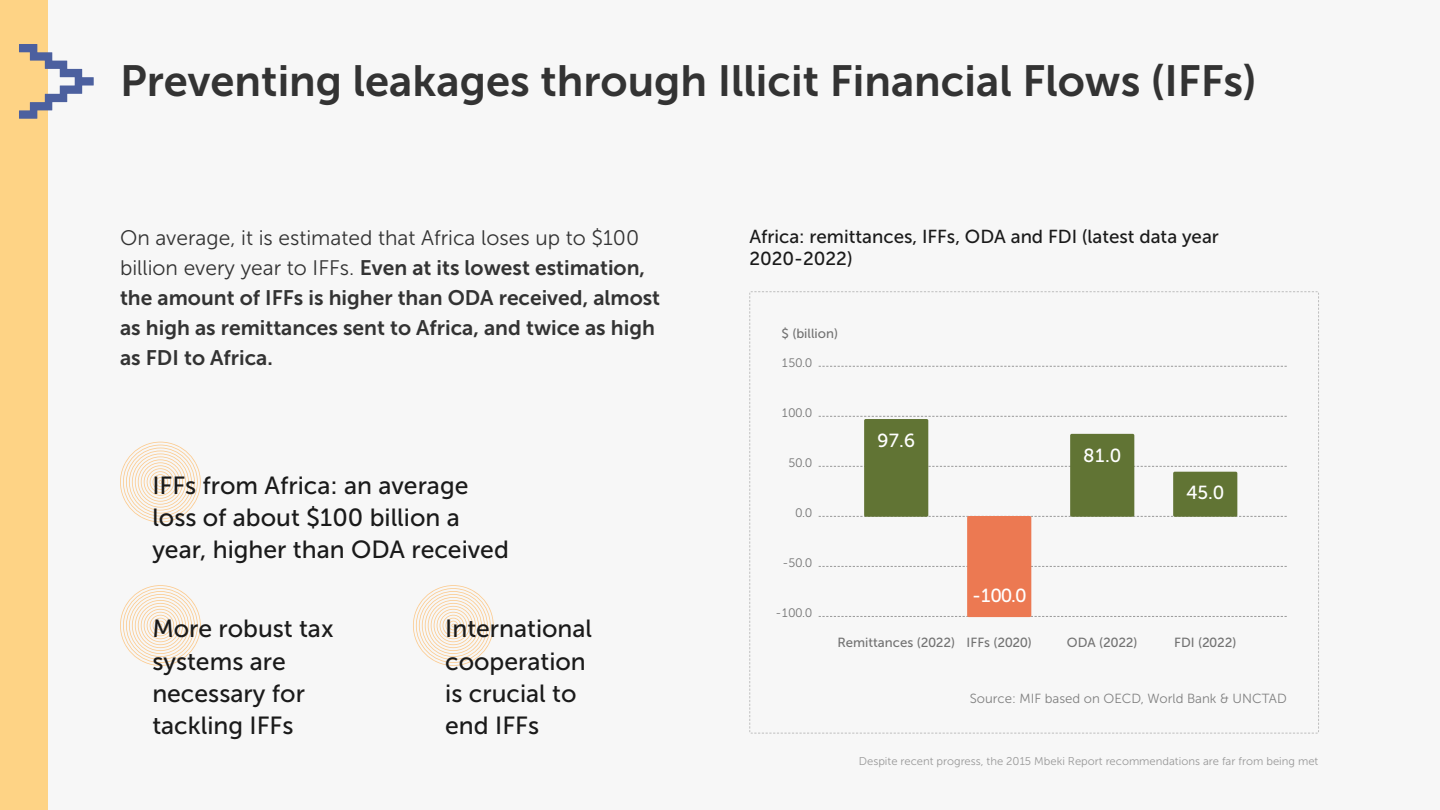
<style>
.page{position:relative;width:1440px;height:810px;background:#f7f7f7}
.page>*{position:absolute;margin:0;border:0;box-sizing:border-box;transform-origin:0 0}
.t1{font:43.5px "Museo Sans 700";color:#333}
.t2{font:24.75px/32.2px "Museo Sans 500";color:#1a1a1a}
.t3{font:21px/30px "Museo Sans 700";color:#333}
.t4{font:21px "Museo Sans 300";color:#333}
.t5{font:18.9px "Museo Sans 500";color:#fff}
.t6{font:18.75px/21.8px "Museo Sans 500";color:#1a1a1a}
.t7{font:13.2px "Museo Sans 500";color:#737373}
.t8{font:13.2px "Museo Sans 300";color:#808080}
.t9{font:12.3px "Museo Sans 300";color:#737373}
.t10{font:11.25px "Museo Sans 300";color:#999}
.s1{font-family:"Museo Sans 300"}
</style>
<div class="page">
<div style="left:0;top:0;width:48px;height:810px;background:#fed385"></div>
<svg style="left:19px;top:44px;width:75px;height:75px"></svg>
<svg style="left:120px;top:585px;width:81px;height:81px"></svg>
<svg style="left:120px;top:442px;width:81px;height:80px"></svg>
<svg style="left:413px;top:585px;width:81px;height:81px"></svg>
<svg style="left:749px;top:291px;width:570px;height:443px"></svg>
<div style="left:864px;top:419px;width:64px;height:98px;background:#617434;border-radius:2px"></div>
<div style="left:967px;top:516px;width:64px;height:101px;background:#ec7952;border-radius:2px"></div>
<div style="left:1070px;top:434px;width:64px;height:83px;background:#617434;border-radius:2px"></div>
<div style="left:1173px;top:472px;width:64px;height:45px;background:#617434;border-radius:2px"></div>
<h1 class="t1" style="left:120px;top:57px;width:1138px">Preventing leakages through Illicit Financial Flows (IFFs)</h1>
<p class="t4" style="left:120px;top:226px;width:521px">On average, it is estimated that Africa loses up to $100</p>
<p class="t3" style="left:120px;top:252px;width:542px"><span class="s1">billion every year to IFFs.</span> Even at its lowest estimation, the amount of IFFs is higher than ODA received, almost as high as remittances sent to Africa, and twice as high as FDI to Africa.</p>
<p class="t2" style="left:152px;top:469px;width:358px">IFFs from Africa: an average loss of about $100 billion a year, higher than ODA received</p>
<p class="t2" style="left:152px;top:613px;width:183px">More robust tax systems are necessary for tackling IFFs</p>
<p class="t2" style="left:445px;top:613px;width:148px">International cooperation is crucial to end IFFs</p>
<p class="t6" style="left:749px;top:226px;width:471px">Africa: remittances, IFFs, ODA and FDI (latest data year<br>2020-2022)</p>
<p class="t7" style="left:781px;top:326px;width:58px">$ (billion)</p>
<p class="t9" style="left:781px;top:356px;width:32px">150.0</p>
<p class="t9" style="left:781px;top:406px;width:32px">100.0</p>
<p class="t9" style="left:788px;top:456px;width:25px">50.0</p>
<p class="t9" style="left:795px;top:506px;width:18px">0.0</p>
<p class="t9" style="left:782px;top:556px;width:31px">-50.0</p>
<p class="t9" style="left:775px;top:606px;width:38px">-100.0</p>
<p class="t5" style="left:878px;top:430px;width:39px">97.6</p>
<p class="t5" style="left:972px;top:586px;width:56px">-100.0</p>
<p class="t5" style="left:1084px;top:445px;width:39px">81.0</p>
<p class="t5" style="left:1187px;top:482px;width:39px">45.0</p>
<p class="t7" style="left:837px;top:635px;width:196px">Remittances (2022) IFFs (2020)</p>
<p class="t7" style="left:1067px;top:635px;width:72px">ODA (2022)</p>
<p class="t7" style="left:1174px;top:635px;width:64px">FDI (2022)</p>
<p class="t8" style="left:970px;top:691px;width:318px">Source: MIF based on OECD, World Bank &amp; UNCTAD</p>
<p class="t10" style="left:859px;top:755px;width:461px">Despite recent progress, the 2015 Mbeki Report recommendations are far from being met</p>
</div>
